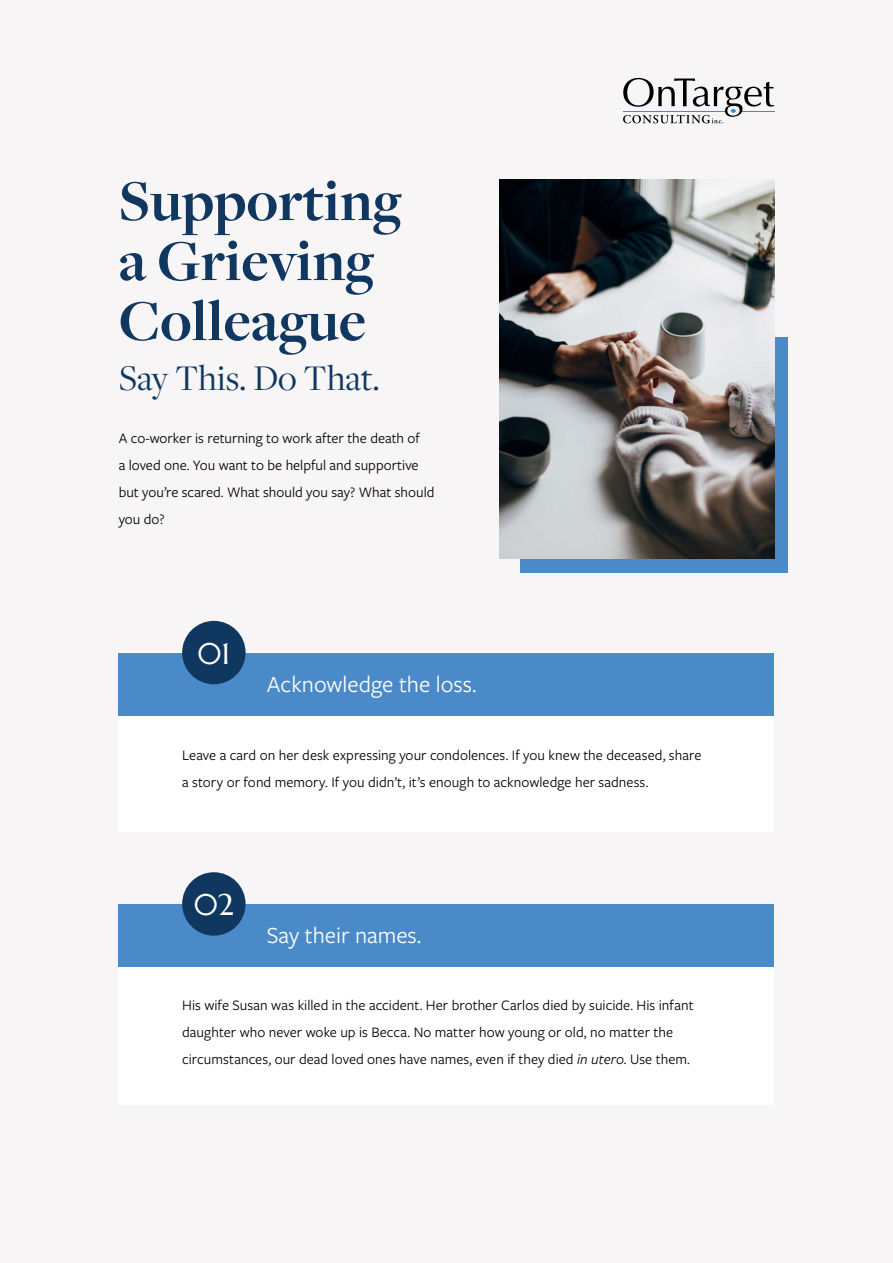
<style>
.page{position:relative;width:893px;height:1263px;background:#f7f5f5}
.page>*{position:absolute;margin:0;border:0;box-sizing:border-box;transform-origin:0 0}
.t1{font:700 60px/60px "Freight Disp Pro";color:#103760}
.t2{font:37.5px "Freight Disp Pro";color:#103760}
.t3{font:30px "Marcellus";color:#fff}
.t4{font:24px "Freight Sans Pro";color:#fff}
.t5{font:15px/27px "Freight Sans Pro";color:#000}
.s1{font-style:italic}
</style>
<div class="page">
<div style="left:119px;top:653px;width:655px;height:178px;background:#fff"></div>
<div style="left:119px;top:904px;width:655px;height:201px;background:#fff"></div>
<div style="left:119px;top:652px;width:655px;height:63px;background:#4a8ac8"></div>
<div style="left:521px;top:337px;width:267px;height:236px;background:#4a8ac8"></div>
<div style="left:119px;top:904px;width:655px;height:63px;background:#4a8ac8"></div>
<div style="left:182px;top:621px;width:64px;height:63px;background:#103760;border-radius:50%"></div>
<div style="left:182px;top:872px;width:64px;height:64px;background:#103760;border-radius:50%"></div>
<img style="left:499px;top:179px;width:275px;height:380px">
<svg style="left:623px;top:78px;width:151px;height:45px"></svg>
<h1 class="t1" style="left:119px;top:169px;width:284px">Supporting a Grieving<br>Colleague</h1>
<h2 class="t2" style="left:119px;top:353px;width:263px">Say This. Do That.</h2>
<p class="t5" style="left:119px;top:424px;width:317px">A co-worker is returning to work after the death of<br>a loved one. You want to be helpful and supportive but you’re scared. What should you say? What should you do?</p>
<h3 class="t3" style="left:197px;top:634px;width:35px">01</h3>
<h3 class="t4" style="left:267px;top:668px;width:211px">Acknowledge the loss.</h3>
<p class="t5" style="left:182px;top:741px;width:521px">Leave a card on her desk expressing your condolences. If you knew the deceased, share a story or fond memory. If you didn’t, it’s enough to acknowledge her sadness.</p>
<h3 class="t3" style="left:194px;top:886px;width:42px">02</h3>
<h3 class="t4" style="left:267px;top:919px;width:156px">Say their names.</h3>
<p class="t5" style="left:182px;top:991px;width:513px">His wife Susan was killed in the accident. Her brother Carlos died by suicide. His infant daughter who never woke up is Becca. No matter how young or old, no matter the circumstances, our dead loved ones have names, even if they died <span class="s1">in utero</span>. Use them.</p>
</div>
